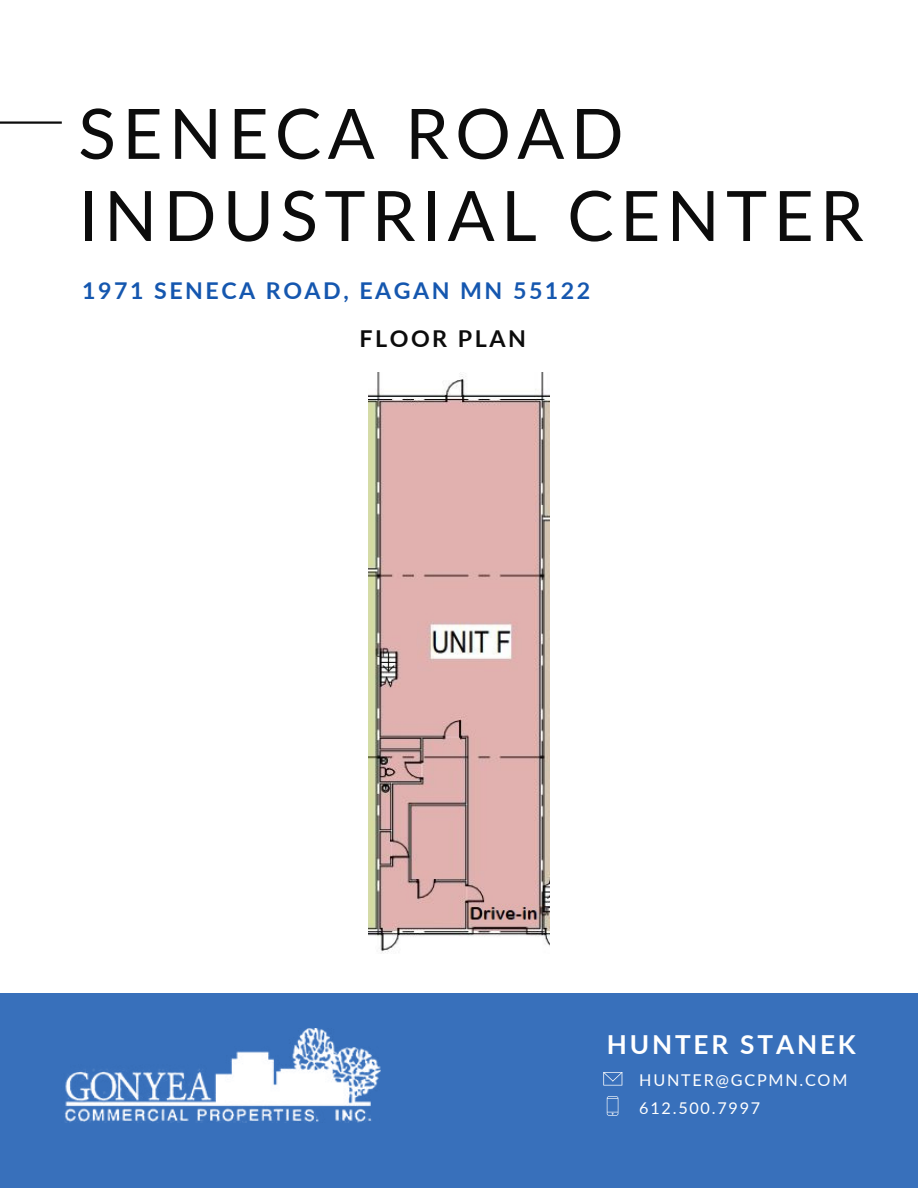
<style>
.page{position:relative;width:918px;height:1188px;background:#fff}
.page>*{position:absolute;margin:0;border:0;box-sizing:border-box;transform-origin:0 0}
.t1{font:69.6px/82.2px "Lato";letter-spacing:.09em;color:#0c0c0c}
.t2{font:700 26.25px "Lato";letter-spacing:.105em;color:#fff}
.t3{font:700 23.25px "Lato";letter-spacing:.11em;color:#0c0c0c}
.t4{font:700 23.1px "Lato";letter-spacing:.11em;color:#1557af}
.t5{font:16.2px/28.2px "Lato";letter-spacing:.11em;color:#fff}
</style>
<div class="page">
<div style="left:0;top:994px;width:918px;height:194px;background:#3870bb"></div>
<hr style="left:0;top:121px;width:62px;height:3px;background:#0c0c0c">
<img style="left:64px;top:1028px;width:316px;height:95px">
<svg style="left:603px;top:1072px;width:19px;height:14px"></svg>
<svg style="left:607px;top:1096px;width:11px;height:19px"></svg>
<img style="left:368px;top:373px;width:181px;height:580px">
<h1 class="t1" style="left:78px;top:90px;width:787px">SENECA ROAD<br>INDUSTRIAL CENTER</h1>
<h3 class="t4" style="left:82px;top:274px;width:509px">1971 SENECA ROAD, EAGAN MN 55122</h3>
<h3 class="t3" style="left:360px;top:321px;width:168px">FLOOR PLAN</h3>
<h2 class="t2" style="left:607px;top:1025px;width:251px">HUNTER STANEK</h2>
<p class="t5" style="left:639px;top:1066px;width:210px">HUNTER@GCPMN.COM<br>612.500.7997</p>
</div>
